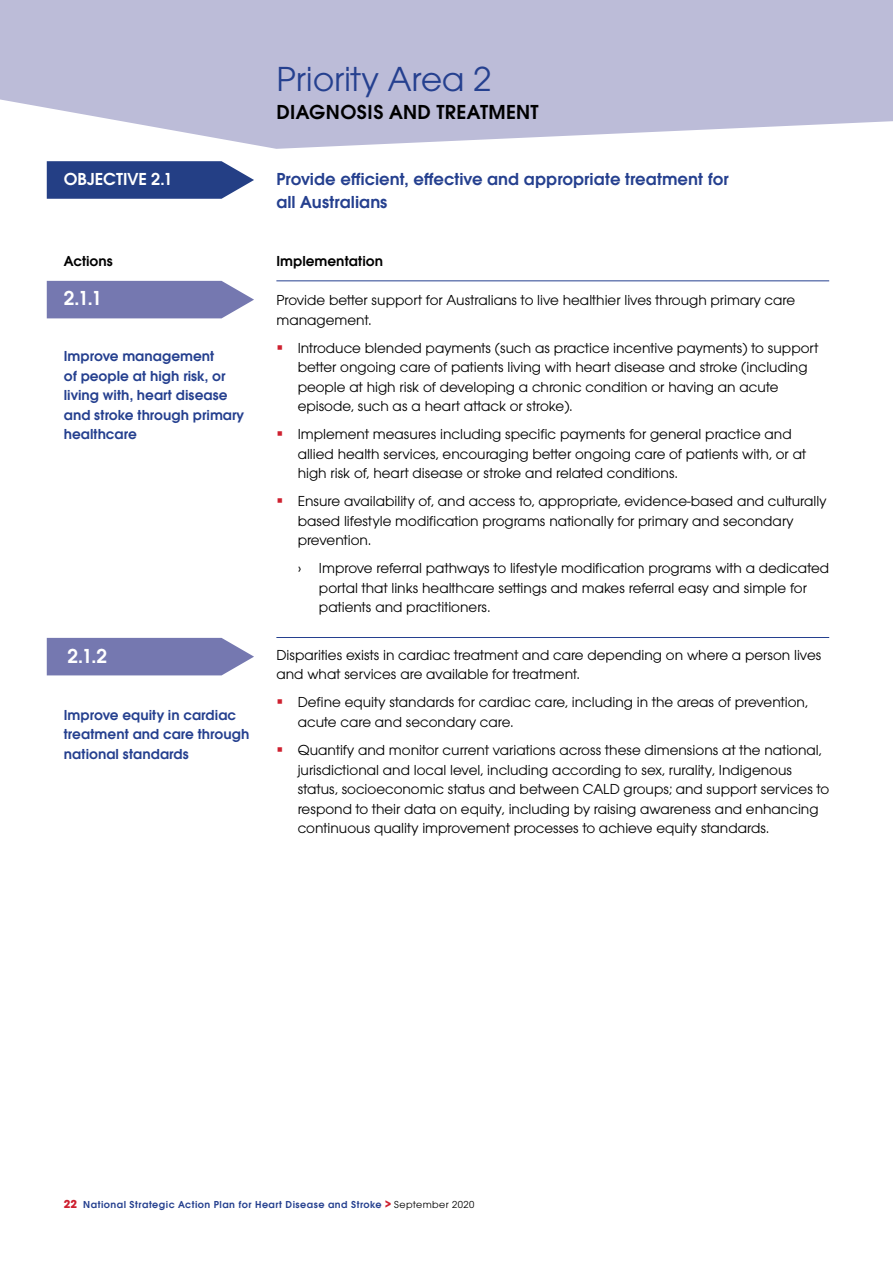
<style>
.page{position:relative;width:893px;height:1263px;background:#fff}
.page>*{position:absolute;margin:0;border:0;box-sizing:border-box;transform-origin:0 0}
.t1{font:36px "Avalon";color:#25408f}
.t2{font:600 21px "Avalon";letter-spacing:.015em;color:#000}
.t3{font:600 21px "Avalon";color:#fff}
.t4{font:600 18px/22.5px "Avalon";color:#25408f}
.t5{font:600 18px "Avalon";color:#fff}
.t6{font:15px/19.5px "Avalon";color:#000}
.t7{font:600 15px/19.5px "Avalon";color:#25408f}
.t8{font:600 15px "Avalon";color:#000}
.t9{font:600 10.5px "Avalon";letter-spacing:.04em;color:#25408f}
.s1{color:#ce202f}
.s2{font-weight:700;font-size:12px;color:#ce202f}
.s3{font-weight:400;color:#000}
</style>
<div class="page">
<svg style="left:47px;top:281px;width:207px;height:37px;background:#7f82b6"></svg>
<svg style="left:47px;top:638px;width:207px;height:37px;background:#7f82b6"></svg>
<svg style="left:0;top:0;width:892px;height:149px;background:#c3c3dc"></svg>
<svg style="left:892px;top:0;width:1px;height:122px"></svg>
<hr style="left:276px;top:637px;width:553px;height:1px;background:#25408f">
<hr style="left:276px;top:280px;width:553px;height:1px;background:#25408f">
<svg style="left:47px;top:161px;width:207px;height:38px;background:#37508f"></svg>
<h1 class="t1" style="left:276px;top:58px;width:217px">Priority Area 2</h1>
<h2 class="t2" style="left:277px;top:99px;width:264px">DIAGNOSIS AND TREATMENT</h2>
<p class="t5" style="left:64px;top:168px;width:110px">OBJECTIVE 2.1</p>
<p class="t4" style="left:276px;top:168px;width:454px">Provide efficient, effective and appropriate treatment for all Australians</p>
<p class="t8" style="left:64px;top:253px;width:51px">Actions</p>
<h2 class="t3" style="left:64px;top:286px;width:40px">2.1.1</h2>
<p class="t7" style="left:64px;top:347px;width:182px">Improve management<br>of people at high risk, or living with, heart disease and stroke through primary healthcare</p>
<h2 class="t3" style="left:68px;top:644px;width:41px">2.1.2</h2>
<p class="t7" style="left:64px;top:705px;width:187px">Improve equity in cardiac treatment and care through national standards</p>
<p class="t8" style="left:276px;top:253px;width:108px">Implementation</p>
<p class="t6" style="left:276px;top:291px;width:520px">Provide better support for Australians to live healthier lives through primary care management.</p>
<p class="t6" style="left:298px;top:338px;width:522px;text-indent:-21px"><span class="s1">▪</span> Introduce blended payments (such as practice incentive payments) to support better ongoing care of patients living with heart disease and stroke (including people at high risk of developing a chronic condition or having an acute episode, such as a heart attack or stroke).</p>
<p class="t6" style="left:298px;top:425px;width:510px;text-indent:-21px"><span class="s1">▪</span> Implement measures including specific payments for general practice and allied health services, encouraging better ongoing care of patients with, or at high risk of, heart disease or stroke and related conditions.</p>
<p class="t6" style="left:298px;top:492px;width:530px;text-indent:-21px"><span class="s1">▪</span> Ensure availability of, and access to, appropriate, evidence-based and culturally based lifestyle modification programs nationally for primary and secondary prevention.</p>
<p class="t6" style="left:319px;top:559px;width:512px;text-indent:-21px">› Improve referral pathways to lifestyle modification programs with a dedicated portal that links healthcare settings and makes referral easy and simple for patients and practitioners.</p>
<p class="t6" style="left:276px;top:645px;width:547px">Disparities exists in cardiac treatment and care depending on where a person lives and what services are available for treatment.</p>
<p class="t6" style="left:298px;top:693px;width:512px;text-indent:-21px"><span class="s1">▪</span> Define equity standards for cardiac care, including in the areas of prevention, acute care and secondary care.</p>
<p class="t6" style="left:298px;top:740px;width:533px;text-indent:-21px"><span class="s1">▪</span> Quantify and monitor current variations across these dimensions at the national, jurisdictional and local level, including according to sex, rurality, Indigenous status, socioeconomic status and between CALD groups; and support services to respond to their data on equity, including by raising awareness and enhancing continuous quality improvement processes to achieve equity standards.</p>
<p class="t9" style="left:64px;top:1198px;width:412px"><span class="s2">22</span> National Strategic Action Plan for Heart Disease and Stroke <span class="s2">&gt;</span> <span class="s3">September 2020</span></p>
</div>
